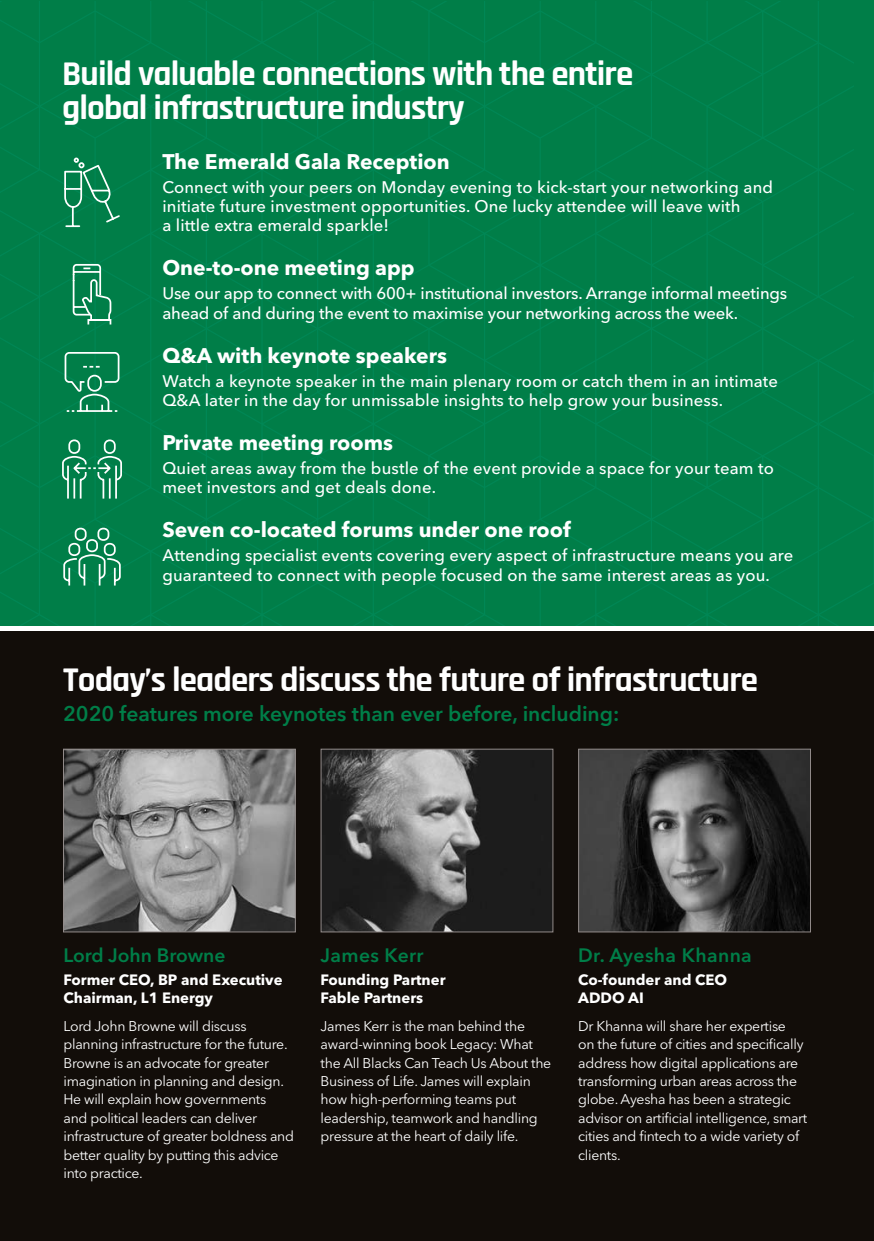
<style>
.page{position:relative;width:874px;height:1241px;background:#fff}
.page>*{position:absolute;margin:0;border:0;box-sizing:border-box;transform-origin:0 0}
.t1{font:700 35px/33.2px "Rajdhani";letter-spacing:-.025em;color:#fff}
.t2{font:700 21px "Avenir Next LT Pro";color:#fff}
.t3{font:600 21px "Avenir Next LT Pro";color:#007e48}
.t4{font:600 19.25px "Avenir Next LT Pro";letter-spacing:.02em;color:#007e48}
.t5{font:600 19.25px "Avenir Next LT Pro";color:#007e48}
.t6{font:500 16.62px/19.2px "Avenir Next LT Pro";letter-spacing:.01em;color:#fff}
.t7{font:500 16.62px/19.2px "Avenir Next LT Pro";letter-spacing:-.01em;color:#fff}
.t8{font:700 14.88px/17.8px "Avenir Next LT Pro";color:#fff}
.t9{font:14px/18.4px "Avenir Next LT Pro";letter-spacing:-.02em;color:#fff}
</style>
<div class="page">
<div style="left:0;top:1px;width:428px;height:625px;background:#007e48"></div>
<div style="left:428px;top:1px;width:445px;height:625px;background:#007e48"></div>
<div style="left:0;top:628px;width:873px;height:612px;background:#120d09"></div>
<img style="left:65px;top:750px;width:228px;height:180px">
<div style="left:63px;top:748px;width:232px;height:184px;border:1px solid #918a89"></div>
<img style="left:322px;top:750px;width:229px;height:180px">
<div style="left:320px;top:748px;width:233px;height:184px;border:1px solid #918a89"></div>
<img style="left:580px;top:750px;width:228px;height:180px">
<div style="left:578px;top:748px;width:232px;height:184px;border:1px solid #918a89"></div>
<svg style="left:63px;top:157px;width:58px;height:71px;background:#218f60"></svg>
<svg style="left:72px;top:263px;width:40px;height:63px;background:#35996e"></svg>
<svg style="left:64px;top:351px;width:56px;height:62px;background:#289265"></svg>
<svg style="left:61px;top:438px;width:62px;height:62px;background:#2d9568"></svg>
<svg style="left:62px;top:526px;width:59px;height:61px;background:#30966a"></svg>
<div style="left:0;top:626px;width:873px;height:5px;background:#fff"></div>
<div style="left:853px;top:0;width:20px;height:372px;background:#007e48"></div>
<h1 class="t1" style="left:62px;top:59px;width:572px">Build valuable connections with the entire global infrastructure industry</h1>
<h2 class="t2" style="left:162px;top:148px;width:289px">The Emerald Gala Reception</h2>
<p class="t6" style="left:162px;top:177px;width:612px">Connect with your peers on Monday evening to kick-start your networking and initiate future investment opportunities. One lucky attendee will leave with<br>a little extra emerald sparkle!</p>
<h2 class="t2" style="left:162px;top:255px;width:254px">One-to-one meeting app</h2>
<p class="t7" style="left:162px;top:284px;width:626px">Use our app to connect with 600+ institutional investors. Arrange informal meetings ahead of and during the event to maximise your networking across the week.</p>
<h2 class="t2" style="left:162px;top:342px;width:286px">Q&amp;A with keynote speakers</h2>
<p class="t6" style="left:162px;top:371px;width:617px">Watch a keynote speaker in the main plenary room or catch them in an intimate<br>Q&amp;A later in the day for unmissable insights to help grow your business.</p>
<h2 class="t2" style="left:162px;top:429px;width:232px">Private meeting rooms</h2>
<p class="t6" style="left:162px;top:458px;width:613px">Quiet areas away from the bustle of the event provide a space for your team to meet investors and get deals done.</p>
<h2 class="t2" style="left:162px;top:517px;width:409px">Seven co-located forums under one roof</h2>
<p class="t6" style="left:162px;top:546px;width:632px">Attending specialist events covering every aspect of infrastructure means you are guaranteed to connect with people focused on the same interest areas as you.</p>
<h1 class="t1" style="left:63px;top:664px;width:696px">Today’s leaders discuss the future of infrastructure</h1>
<h2 class="t3" style="left:63px;top:701px;width:557px">2020 features more keynotes than ever before, including:</h2>
<h3 class="t5" style="left:63px;top:943px;width:163px">Lord John Browne</h3>
<p class="t8" style="left:63px;top:970px;width:220px">Former CEO, BP and Executive<br>Chairman, L1 Energy</p>
<p class="t9" style="left:63px;top:1016px;width:232px">Lord John Browne will discuss planning infrastructure for the future.<br>Browne is an advocate for greater imagination in planning and design.<br>He will explain how governments<br>and political leaders can deliver infrastructure of greater boldness and better quality by putting this advice into practice.</p>
<h3 class="t4" style="left:320px;top:943px;width:104px">James Kerr</h3>
<p class="t8" style="left:320px;top:970px;width:126px">Founding Partner<br>Fable Partners</p>
<p class="t9" style="left:320px;top:1016px;width:232px">James Kerr is the man behind the award-winning book Legacy: What the All Blacks Can Teach Us About the Business of Life. James will explain how high-performing teams put leadership, teamwork and handling pressure at the heart of daily life.</p>
<h3 class="t4" style="left:578px;top:943px;width:175px">Dr. Ayesha Khanna</h3>
<p class="t8" style="left:578px;top:970px;width:150px">Co-founder and CEO<br>ADDO AI</p>
<p class="t9" style="left:578px;top:1016px;width:230px">Dr Khanna will share her expertise<br>on the future of cities and specifically address how digital applications are transforming urban areas across the globe. Ayesha has been a strategic advisor on artificial intelligence, smart cities and fintech to a wide variety of clients.</p>
</div>
